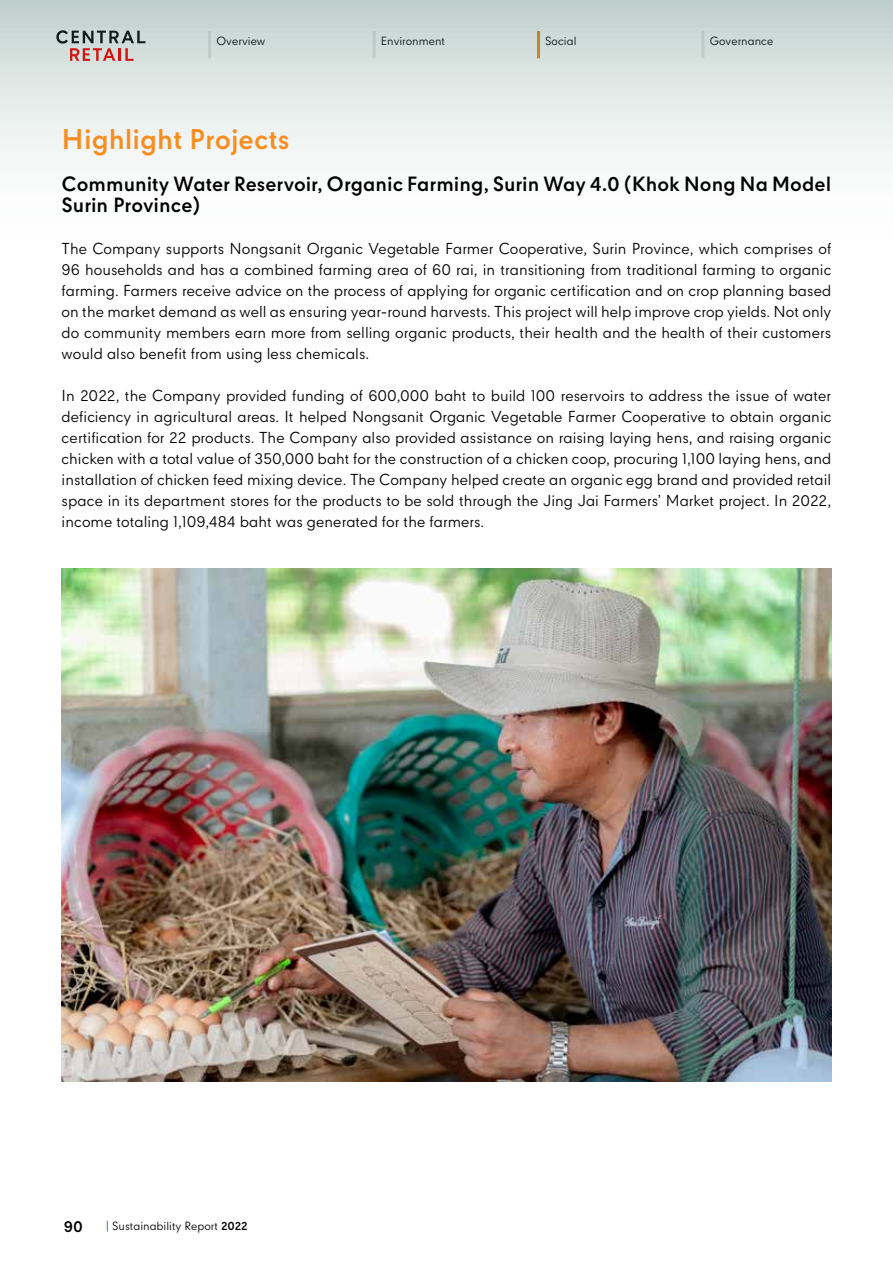
<style>
.page{position:relative;width:893px;height:1263px;background:#fff}
.page>*{position:absolute;margin:0;border:0;box-sizing:border-box;transform-origin:0 0}
.t1{font:700 27px "CPN";color:#f78d20}
.t2{font:700 19.5px/21px "CPN";color:#000}
.t3{font:15px/21px "CPN";color:#000;text-align:justify}
.t4{font:700 15px "CPN";color:#000}
.t5{font:11.25px "CPN";color:#000}
.s1{color:#0e7c0e}
.s2{font-weight:700}
</style>
<div class="page">
<img style="left:0;top:0;width:893px;height:1082px">
<img style="left:62px;top:569px;width:769px;height:513px">
<p class="t5" style="left:216px;top:34px;width:50px">Overview</p>
<p class="t5" style="left:381px;top:34px;width:66px">Environment</p>
<p class="t5" style="left:545px;top:34px;width:33px">Social</p>
<p class="t5" style="left:710px;top:34px;width:65px">Governance</p>
<h1 class="t1" style="left:62px;top:123px;width:229px">Highlight Projects</h1>
<h2 class="t2" style="left:62px;top:173px;width:771px">Community Water Reservoir, Organic Farming, Surin Way 4.0 (Khok Nong Na Model<br>Surin Province)</h2>
<p class="t3" style="left:62px;top:239px;width:771px">The Company supports Nongsanit Organic Vegetable Farmer Cooperative, Surin Province, which comprises of 96 households and has a combined farming area of 60 rai, in transitioning from traditional farming to organic farming. Farmers receive advice on the process of applying for organic certification and on crop planning based on the market demand as well as ensuring year-round harvests. This project will help improve crop yields. Not only do community members earn more from selling organic products, their health and the health of their customers would also benefit from using less chemicals.</p>
<p class="t3" style="left:62px;top:386px;width:771px">In 2022, the Company provided funding of 600,000 baht to build 100 reservoirs to address the issue of water deficiency in agricultural areas. It helped Nongsanit Organic Vegetable Farmer Cooperative to obtain organic certification for 22 products. The Company also provided assistance on raising laying hens, and raising organic chicken with a total value of 350,000 baht for the construction of a chicken coop, procuring 1,100 laying hens, and installation of chicken feed mixing device. The Company helped create an organic egg brand and provided retail space in its department stores for the products to be sold through the Jing Jai Farmers’ Market project. In 2022, income totaling 1,109,484 baht was generated for the farmers.</p>
<p class="t4" style="left:64px;top:1217px;width:21px">90</p>
<p class="t5" style="left:106px;top:1219px;width:144px"><span class="s1">|</span> Sustainability Report <span class="s2">2022</span></p>
</div>
